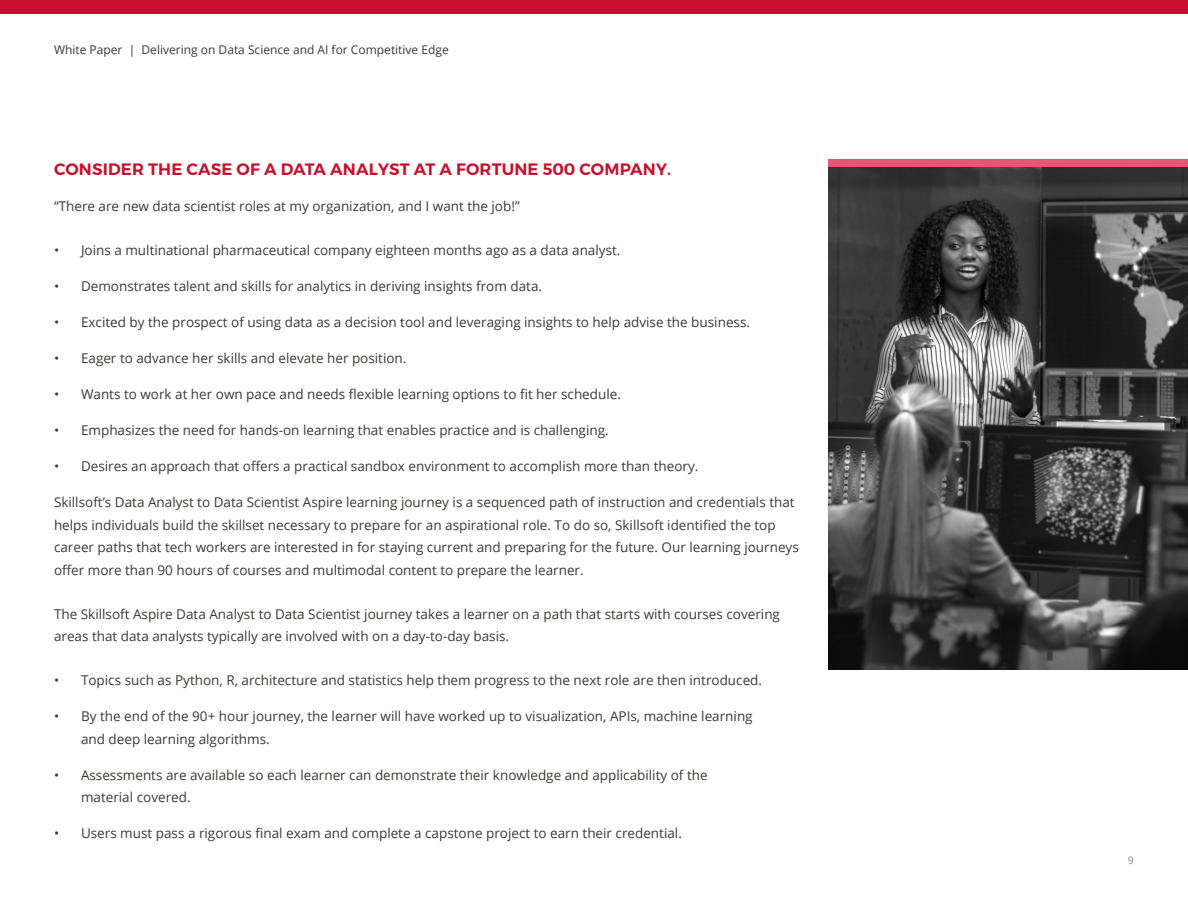
<style>
.page{position:relative;width:1188px;height:918px;background:#fff}
.page>*{position:absolute;margin:0;border:0;box-sizing:border-box;transform-origin:0 0}
.t1{font:600 16.5px "Montserrat";letter-spacing:.01em;color:#c8102e}
.t2{font:13.5px/22.5px "Open Sans";color:#3d3935}
.t3{font:12px "Open Sans";color:#3d3935}
.t4{font:10.5px "Open Sans";color:#8a8a8a}
</style>
<div class="page">
<img style="left:829px;top:166px;width:359px;height:504px">
<div style="left:829px;top:159px;width:359px;height:7px;background:#e85673"></div>
<div style="left:0;top:0;width:1188px;height:14px;background:#c8102e"></div>
<p class="t3" style="left:54px;top:41px;width:396px">White Paper | Delivering on Data Science and AI for Competitive Edge</p>
<p class="t1" style="left:54px;top:159px;width:618px">CONSIDER THE CASE OF A DATA ANALYST AT A FORTUNE 500 COMPANY.</p>
<p class="t2" style="left:54px;top:194px;width:467px">“There are new data scientist roles at my organization, and I want the job!”</p>
<p class="t2" style="left:54px;top:239px;width:568px">• Joins a multinational pharmaceutical company eighteen months ago as a data analyst.</p>
<p class="t2" style="left:54px;top:275px;width:490px">• Demonstrates talent and skills for analytics in deriving insights from data.</p>
<p class="t2" style="left:54px;top:311px;width:698px">• Excited by the prospect of using data as a decision tool and leveraging insights to help advise the business.</p>
<p class="t2" style="left:54px;top:347px;width:354px">• Eager to advance her skills and elevate her position.</p>
<p class="t2" style="left:54px;top:383px;width:569px">• Wants to work at her own pace and needs flexible learning options to fit her schedule.</p>
<p class="t2" style="left:54px;top:419px;width:556px">• Emphasizes the need for hands-on learning that enables practice and is challenging.</p>
<p class="t2" style="left:54px;top:455px;width:646px">• Desires an approach that offers a practical sandbox environment to accomplish more than theory.</p>
<p class="t2" style="left:54px;top:491px;width:746px">Skillsoft’s Data Analyst to Data Scientist Aspire learning journey is a sequenced path of instruction and credentials that helps individuals build the skillset necessary to prepare for an aspirational role. To do so, Skillsoft identified the top career paths that tech workers are interested in for staying current and preparing for the future. Our learning journeys offer more than 90 hours of courses and multimodal content to prepare the learner.</p>
<p class="t2" style="left:54px;top:602px;width:728px">The Skillsoft Aspire Data Analyst to Data Scientist journey takes a learner on a path that starts with courses covering areas that data analysts typically are involved with on a day-to-day basis.</p>
<p class="t2" style="left:54px;top:669px;width:710px">• Topics such as Python, R, architecture and statistics help them progress to the next role are then introduced.</p>
<p class="t2" style="left:81px;top:705px;width:673px;text-indent:-27px">• By the end of the 90+ hour journey, the learner will have worked up to visualization, APIs, machine learning and deep learning algorithms.</p>
<p class="t2" style="left:81px;top:763px;width:628px;text-indent:-27px">• Assessments are available so each learner can demonstrate their knowledge and applicability of the material covered.</p>
<p class="t2" style="left:54px;top:822px;width:629px">• Users must pass a rigorous final exam and complete a capstone project to earn their credential.</p>
<p class="t4" style="left:1128px;top:853px;width:8px">9</p>
</div>
